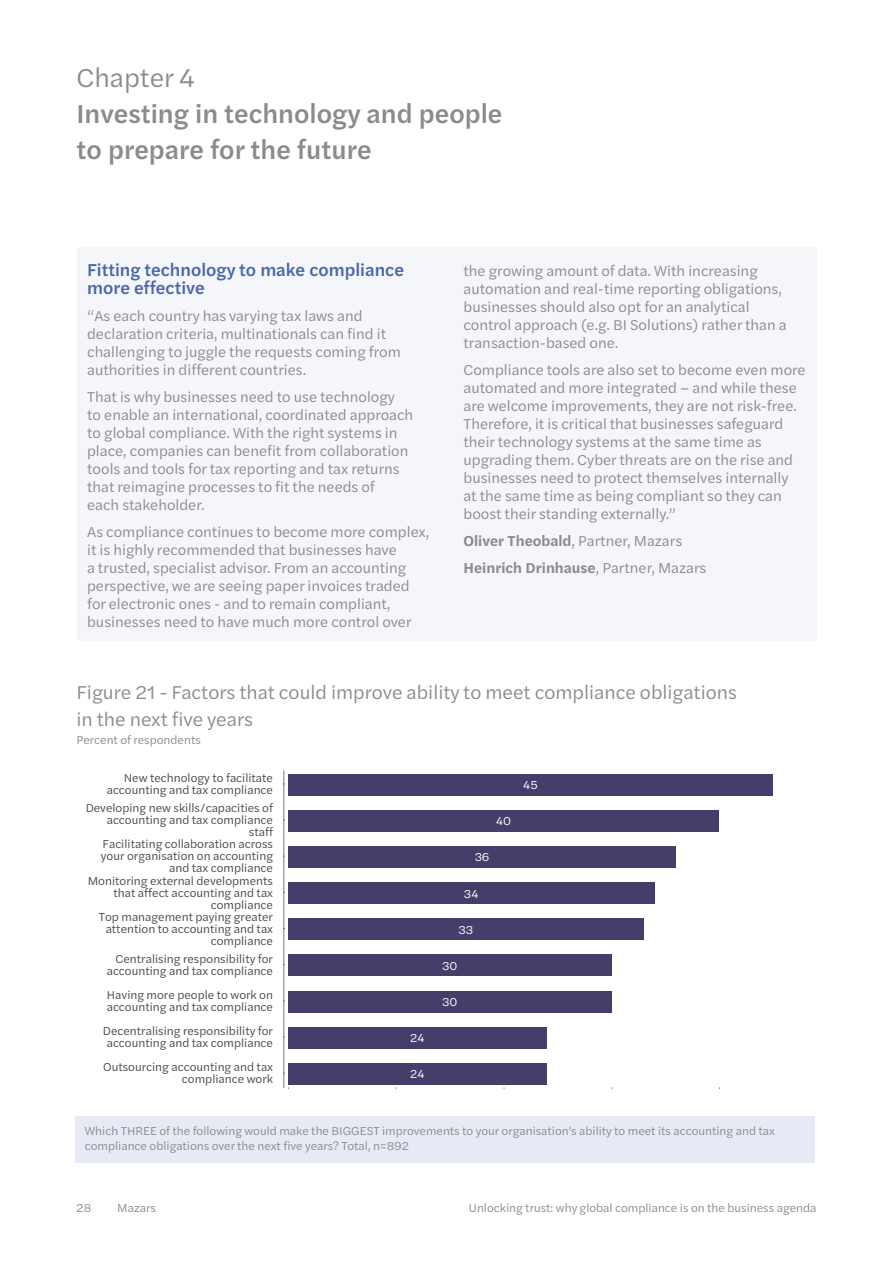
<style>
.page{position:relative;width:893px;height:1263px;background:#fff}
.page>*{position:absolute;margin:0;border:0;box-sizing:border-box;transform-origin:0 0}
.t1{font:500 27px/36px "Halyard Text";color:#8a8b8f}
.t2{font:27px "Halyard Text";color:#8a8b8f}
.t3{font:19.5px/27px "Halyard Text";color:#8a8b8f}
.t4{font:500 18px/18px "Halyard Text";color:#4867ac}
.t5{font:15px/18px "Halyard Text";color:#8a8b8f}
.t6{font:600 15px/27px "Halyard Text";color:#8a8b8f}
.t7{font:12px/12px "Halyard Text";color:#484848;text-align:right}
.t8{font:12px/14.4px "Halyard Text";color:#8a8b8f}
.t9{font:12px "Halyard Text";color:#fff}
.s1{font-weight:400}
</style>
<div class="page">
<div style="left:288px;top:774px;width:485px;height:21px;background:#443f6a"></div>
<div style="left:288px;top:810px;width:431px;height:21px;background:#443f6a"></div>
<div style="left:288px;top:846px;width:388px;height:21px;background:#443f6a"></div>
<div style="left:288px;top:882px;width:366px;height:22px;background:#443f6a"></div>
<div style="left:288px;top:918px;width:356px;height:22px;background:#443f6a"></div>
<div style="left:288px;top:955px;width:323px;height:21px;background:#443f6a"></div>
<div style="left:288px;top:991px;width:323px;height:21px;background:#443f6a"></div>
<div style="left:288px;top:1027px;width:259px;height:21px;background:#443f6a"></div>
<div style="left:288px;top:1063px;width:259px;height:21px;background:#443f6a"></div>
<hr style="left:283px;top:770px;width:1px;height:318px;background:#7b7876">
<div style="left:75px;top:1116px;width:740px;height:46px;background:#e5eaf4"></div>
<div style="left:77px;top:248px;width:739px;height:393px;background:#f5f6fa"></div>
<h1 class="t2" style="left:77px;top:58px;width:120px">Chapter 4</h1>
<h1 class="t1" style="left:77px;top:94px;width:427px">Investing in technology and people to prepare for the future</h1>
<p class="t4" style="left:87px;top:260px;width:318px">Fitting technology to make compliance more effective</p>
<p class="t5" style="left:87px;top:306px;width:315px">“As each country has varying tax laws and declaration criteria, multinationals can find it challenging to juggle the requests coming from authorities in different countries.</p>
<p class="t5" style="left:87px;top:387px;width:328px">That is why businesses need to use technology<br>to enable an international, coordinated approach to global compliance. With the right systems in place, companies can benefit from collaboration tools and tools for tax reporting and tax returns that reimagine processes to fit the needs of<br>each stakeholder.</p>
<p class="t5" style="left:87px;top:522px;width:344px">As compliance continues to become more complex, it is highly recommended that businesses have<br>a trusted, specialist advisor. From an accounting perspective, we are seeing paper invoices traded for electronic ones - and to remain compliant, businesses need to have much more control over</p>
<p class="t5" style="left:463px;top:261px;width:325px">the growing amount of data. With increasing automation and real-time reporting obligations, businesses should also opt for an analytical control approach (e.g. BI Solutions) rather than a transaction-based one.</p>
<p class="t5" style="left:463px;top:360px;width:344px">Compliance tools are also set to become even more automated and more integrated – and while these are welcome improvements, they are not risk-free.<br>Therefore, it is critical that businesses safeguard their technology systems at the same time as upgrading them. Cyber threats are on the rise and businesses need to protect themselves internally<br>at the same time as being compliant so they can boost their standing externally.”</p>
<p class="t6" style="left:463px;top:527px;width:244px">Oliver Theobald<span class="s1">, Partner, Mazars<br></span>Heinrich Drinhause<span class="s1">, Partner, Mazars</span></p>
<h2 class="t3" style="left:77px;top:678px;width:662px">Figure 21 - Factors that could improve ability to meet compliance obligations in the next five years</h2>
<p class="t8" style="left:77px;top:732px;width:126px">Percent of respondents</p>
<p class="t7" style="left:107px;top:771px;width:168px">New technology to facilitate accounting and tax compliance</p>
<p class="t7" style="left:86px;top:802px;width:189px">Developing new skills/capacities of accounting and tax compliance staff<br>Facilitating collaboration across your organisation on accounting and tax compliance<br>Monitoring external developments that affect accounting and tax compliance<br>Top management paying greater attention to accounting and tax compliance</p>
<p class="t7" style="left:107px;top:952px;width:168px">Centralising responsibility for accounting and tax compliance</p>
<p class="t7" style="left:107px;top:988px;width:168px;text-align:left">Having more people to work on accounting and tax compliance</p>
<p class="t7" style="left:103px;top:1024px;width:172px;text-align:center">Decentralising responsibility for accounting and tax compliance</p>
<p class="t7" style="left:103px;top:1061px;width:171px">Outsourcing accounting and tax compliance work</p>
<p class="t9" style="left:410px;top:1029px;width:16px">24</p>
<p class="t9" style="left:410px;top:1065px;width:16px">24</p>
<p class="t9" style="left:496px;top:812px;width:17px">40</p>
<p class="t9" style="left:475px;top:849px;width:16px">36</p>
<p class="t9" style="left:464px;top:885px;width:16px">34</p>
<p class="t9" style="left:458px;top:921px;width:16px">33</p>
<p class="t9" style="left:442px;top:957px;width:17px">30</p>
<p class="t9" style="left:442px;top:993px;width:17px">30</p>
<p class="t9" style="left:523px;top:776px;width:16px">45</p>
<p class="t8" style="left:85px;top:1123px;width:692px">Which THREE of the following would make the BIGGEST improvements to your organisation's ability to meet its accounting and tax compliance obligations over the next five years? Total, n=892</p>
<p class="t8" style="left:77px;top:1200px;width:16px">28</p>
<p class="t8" style="left:117px;top:1200px;width:40px">Mazars</p>
<p class="t8" style="left:469px;top:1200px;width:349px">Unlocking trust: why global compliance is on the business agenda</p>
</div>
